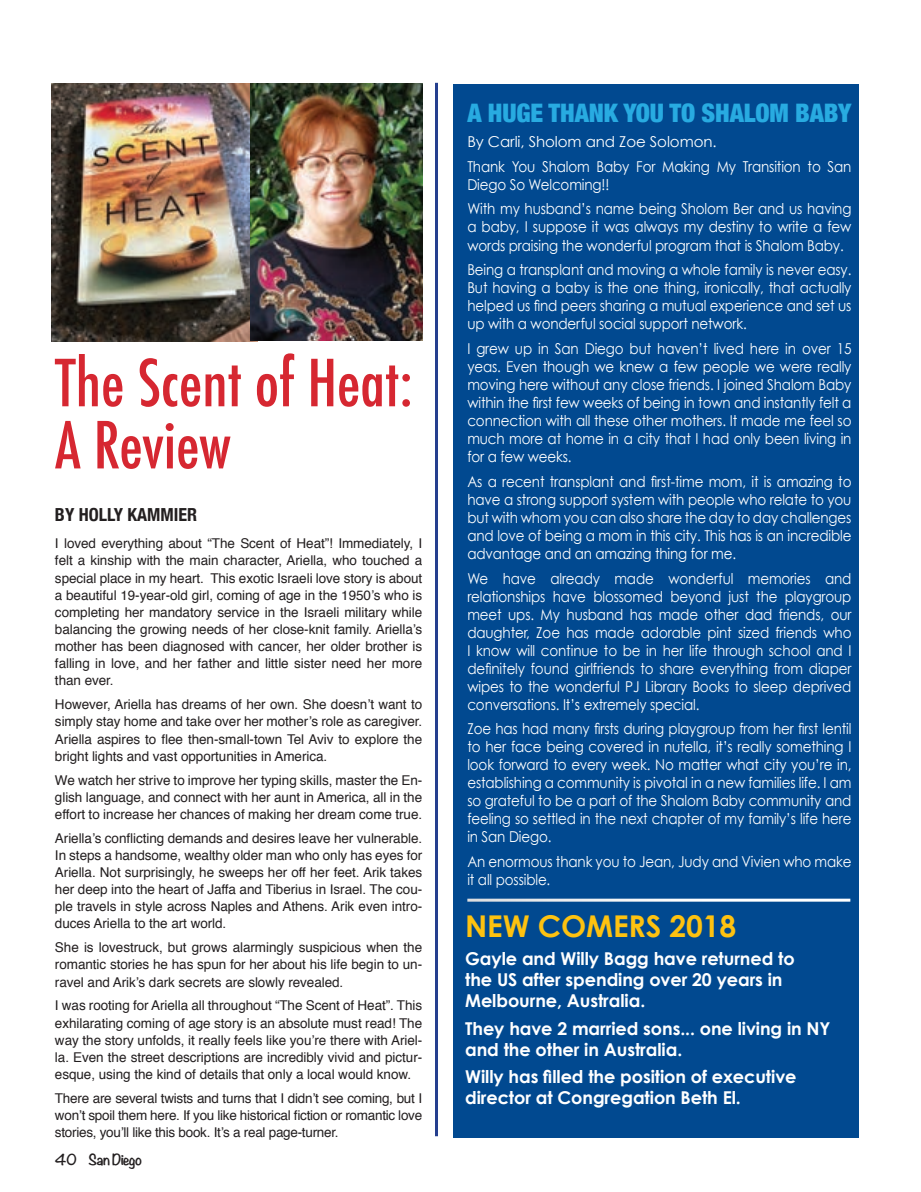
<style>
.page{position:relative;width:921px;height:1192px;background:#fff}
.page>*{position:absolute;margin:0;border:0;box-sizing:border-box;transform-origin:0 0}
.t1{font:500 condensed 63px/62.1px "Futura";color:#d62731}
.t2{font:700 30px "Century Gothic";letter-spacing:-.005em;color:#fec210}
.t3{font:900 condensed 25.5px "Helvetica Neue";letter-spacing:-.005em;color:#28abe1}
.t4{font:700 condensed 18px "Helvetica Neue";color:#231f20}
.t5{font:700 17.7px/20.9px "Century Gothic";letter-spacing:-.005em;color:#fff}
.t6{font:15px/18px "Century Gothic";letter-spacing:-.01em;color:#fff;text-align:justify;scale:.9 1}
.t7{font:15px/24.8px "Century Gothic";letter-spacing:-.01em;color:#fff}
.t8{font:13.5px/17.1px "Helvetica";letter-spacing:-.005em;color:#231f20;text-align:justify}
.t9{font:700 13.5px "Noteworthy";letter-spacing:-.04em;color:#231f20}
</style>
<div class="page">
<div style="left:453px;top:84px;width:405px;height:1053px;background:#014990"></div>
<hr style="left:467px;top:898px;width:383px;height:3px;background:#fff">
<hr style="left:435px;top:83px;width:3px;height:1053px;background:#253f8e">
<img style="left:52px;top:84px;width:205px;height:257px">
<img style="left:251px;top:84px;width:171px;height:256px">
<h1 class="t1" style="left:55px;top:352px;width:359px">The Scent of Heat:<br>A Review</h1>
<h3 class="t4" style="left:55px;top:500px;width:144px">BY HOLLY KAMMIER</h3>
<p class="t8" style="left:55px;top:535px;width:369px">I loved everything about “The Scent of Heat”! Immediately, I felt a kinship with the main character, Ariella, who touched a special place in my heart. This exotic Israeli love story is about a beautiful 19-year-old girl, coming of age in the 1950’s who is completing her mandatory service in the Israeli military while balancing the growing needs of her close-knit family. Ariella’s mother has been diagnosed with cancer, her older brother is falling in love, and her father and little sister need her more than ever.</p>
<p class="t8" style="left:55px;top:696px;width:369px">However, Ariella has dreams of her own. She doesn’t want to simply stay home and take over her mother’s role as caregiver.<br>Ariella aspires to flee then-small-town Tel Aviv to explore the bright lights and vast opportunities in America.</p>
<p class="t8" style="left:55px;top:771px;width:369px">We watch her strive to improve her typing skills, master the En&shy;glish language, and connect with her aunt in America, all in the effort to increase her chances of making her dream come true.</p>
<p class="t8" style="left:55px;top:830px;width:369px">Ariella’s conflicting demands and desires leave her vulnerable.<br>In steps a handsome, wealthy older man who only has eyes for Ariella. Not surprisingly, he sweeps her off her feet. Arik takes her deep into the heart of Jaffa and Tiberius in Israel. The cou&shy;ple travels in style across Naples and Athens. Arik even intro&shy;duces Ariella to the art world.</p>
<p class="t8" style="left:55px;top:939px;width:369px">She is lovestruck, but grows alarmingly suspicious when the romantic stories he has spun for her about his life begin to un&shy;ravel and Arik’s dark secrets are slowly revealed.</p>
<p class="t8" style="left:55px;top:997px;width:369px">I was rooting for Ariella all throughout “The Scent of Heat”. This exhilarating coming of age story is an absolute must read! The way the story unfolds, it really feels like you’re there with Ariel&shy;la. Even the street descriptions are incredibly vivid and pictur&shy;esque, using the kind of details that only a local would know.</p>
<p class="t8" style="left:55px;top:1090px;width:369px">There are several twists and turns that I didn’t see coming, but I won’t spoil them here. If you like historical fiction or romantic love stories, you’ll like this book. It’s a real page-turner.</p>
<p class="t9" style="left:55px;top:1147px;width:89px">40 San Diego</p>
<h3 class="t3" style="left:467px;top:92px;width:386px">A HUGE THANK YOU TO SHALOM BABY</h3>
<p class="t7" style="left:467px;top:129px;width:386px">By Carli, Sholom and Zoe Solomon.<br>Thank You Shalom Baby For Making My Transition to San</p>
<p class="t6" style="left:467px;top:172px;width:428px;line-height:24.8px">Diego So Welcoming!!<br>With my husband’s name being Sholom Ber and us having</p>
<p class="t6" style="left:467px;top:218px;width:428px">a baby, I suppose it was always my destiny to write a few words praising the wonderful program that is Shalom Baby.</p>
<p class="t6" style="left:467px;top:261px;width:428px">Being a transplant and moving a whole family is never easy.<br>But having a baby is the one thing, ironically, that actually helped us find peers sharing a mutual experience and set us up with a wonderful social support network.</p>
<p class="t6" style="left:467px;top:339px;width:428px">I grew up in San Diego but haven’t lived here in over 15 yeas. Even though we knew a few people we were really moving here without any close friends. I joined Shalom Baby within the first few weeks of being in town and instantly felt a connection with all these other mothers. It made me feel so much more at home in a city that I had only been living in for a few weeks.</p>
<p class="t6" style="left:467px;top:472px;width:428px">As a recent transplant and first-time mom, it is amazing to have a strong support system with people who relate to you but with whom you can also share the day to day challenges and love of being a mom in this city. This has is an incredible advantage and an amazing thing for me.</p>
<p class="t6" style="left:467px;top:569px;width:428px">We have already made wonderful memories and relationships have blossomed beyond just the playgroup meet ups. My husband has made other dad friends, our daughter, Zoe has made adorable pint sized friends who I know will continue to be in her life through school and I definitely found girlfriends to share everything from diaper wipes to the wonderful PJ Library Books to sleep deprived conversations. It’s extremely special.</p>
<p class="t6" style="left:467px;top:720px;width:428px">Zoe has had many firsts during playgroup from her first lentil to her face being covered in nutella, it’s really something I look forward to every week. No matter what city you’re in, establishing a community is pivotal in a new families life. I am so grateful to be a part of the Shalom Baby community and feeling so settled in the next chapter of my family’s life here in San Diego.</p>
<p class="t6" style="left:467px;top:852px;width:428px">An enormous thank you to Jean, Judy and Vivien who make it all possible.</p>
<h2 class="t2" style="left:465px;top:907px;width:272px">NEW COMERS 2018</h2>
<h3 class="t5" style="left:465px;top:947px;width:331px">Gayle and Willy Bagg have returned to the US after spending over 20 years in<br>Melbourne, Australia.</h3>
<h3 class="t5" style="left:465px;top:1017px;width:367px">They have 2 married sons... one living in NY and the other in Australia.</h3>
<h3 class="t5" style="left:465px;top:1065px;width:333px">Willy has filled the position of executive director at Congregation Beth El.</h3>
</div>
